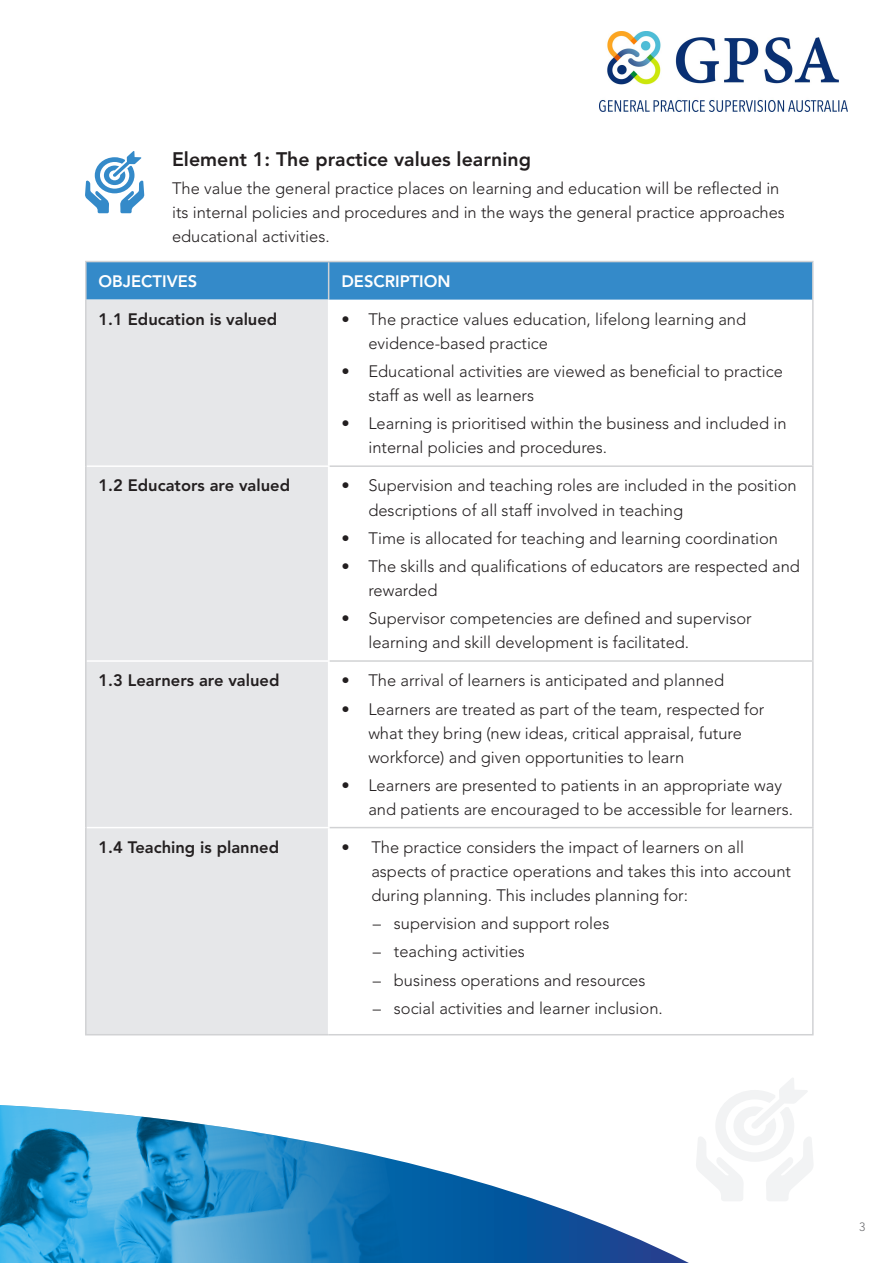
<style>
.page{position:relative;width:893px;height:1263px;background:#fff}
.page>*{position:absolute;margin:0;border:0;box-sizing:border-box;transform-origin:0 0}
.t1{font:800 19.5px "Avenir";color:#231f20}
.t2{font:300 16.5px/24px "Avenir";color:#231f20}
.t3{font:800 16.5px "Avenir";color:#231f20}
.t4{font:800 16.5px "Avenir";color:#fff}
.t5{font:300 12px "Avenir";color:#6c6d70}
</style>
<div class="page">
<div style="left:87px;top:262px;width:725px;height:38px;background:#348ac9"></div>
<div style="left:87px;top:300px;width:241px;height:734px;background:#e6e7e9"></div>
<hr style="left:328px;top:262px;width:1px;height:38px;background:#d1d2d4">
<hr style="left:329px;top:465px;width:485px;height:2px;background:#d1d2d4">
<hr style="left:329px;top:660px;width:485px;height:2px;background:#d1d2d4">
<hr style="left:329px;top:827px;width:485px;height:1px;background:#d1d2d4">
<hr style="left:87px;top:465px;width:242px;height:2px;background:#fff">
<hr style="left:87px;top:660px;width:242px;height:2px;background:#fff">
<hr style="left:87px;top:827px;width:242px;height:1px;background:#fff">
<hr style="left:85px;top:261px;width:244px;height:1px;background:#d1d2d4">
<hr style="left:85px;top:262px;width:2px;height:38px;background:#d1d2d4">
<hr style="left:329px;top:261px;width:485px;height:1px;background:#d1d2d4">
<hr style="left:812px;top:262px;width:2px;height:38px;background:#d1d2d4">
<hr style="left:85px;top:300px;width:2px;height:166px;background:#d1d2d4">
<hr style="left:812px;top:300px;width:2px;height:165px;background:#d1d2d4">
<hr style="left:85px;top:466px;width:2px;height:195px;background:#d1d2d4">
<hr style="left:812px;top:467px;width:2px;height:193px;background:#d1d2d4">
<hr style="left:85px;top:661px;width:2px;height:166px;background:#d1d2d4">
<hr style="left:812px;top:662px;width:2px;height:165px;background:#d1d2d4">
<hr style="left:85px;top:827px;width:2px;height:207px;background:#d1d2d4">
<hr style="left:812px;top:828px;width:2px;height:206px;background:#d1d2d4">
<hr style="left:85px;top:1034px;width:244px;height:1px;background:#d1d2d4">
<hr style="left:329px;top:1034px;width:485px;height:1px;background:#d1d2d4">
<svg style="left:403px;top:1161px;width:286px;height:102px"></svg>
<svg style="left:85px;top:151px;width:59px;height:62px"></svg>
<svg style="left:696px;top:1078px;width:117px;height:123px"></svg>
<img style="left:0;top:1105px;width:403px;height:158px">
<img style="left:600px;top:32px;width:248px;height:80px">
<p class="t1" style="left:172px;top:147px;width:360px">Element 1: The practice values learning</p>
<p class="t2" style="left:172px;top:176px;width:614px">The value the general practice places on learning and education will be reflected in its internal policies and procedures and in the ways the general practice approaches educational activities.</p>
<p class="t4" style="left:99px;top:271px;width:100px">OBJECTIVES</p>
<p class="t4" style="left:341px;top:271px;width:111px">DESCRIPTION</p>
<p class="t3" style="left:99px;top:309px;width:180px">1.1 Education is valued</p>
<p class="t2" style="left:368px;top:307px;width:379px;text-indent:-27px">• The practice values education, lifelong learning and evidence-based practice</p>
<p class="t2" style="left:368px;top:359px;width:416px;text-indent:-27px">• Educational activities are viewed as beneficial to practice staff as well as learners</p>
<p class="t2" style="left:368px;top:412px;width:420px;text-indent:-27px">• Learning is prioritised within the business and included in internal policies and procedures.</p>
<p class="t3" style="left:99px;top:476px;width:193px">1.2 Educators are valued</p>
<p class="t2" style="left:368px;top:474px;width:430px;text-indent:-27px">• Supervision and teaching roles are included in the position descriptions of all staff involved in teaching</p>
<p class="t2" style="left:341px;top:526px;width:438px">• Time is allocated for teaching and learning coordination</p>
<p class="t2" style="left:368px;top:554px;width:433px;text-indent:-27px">• The skills and qualifications of educators are respected and rewarded</p>
<p class="t2" style="left:368px;top:606px;width:385px;text-indent:-27px">• Supervisor competencies are defined and supervisor learning and skill development is facilitated.</p>
<p class="t3" style="left:99px;top:671px;width:182px">1.3 Learners are valued</p>
<p class="t2" style="left:341px;top:669px;width:384px">• The arrival of learners is anticipated and planned</p>
<p class="t2" style="left:368px;top:697px;width:397px;text-indent:-27px">• Learners are treated as part of the team, respected for what they bring (new ideas, critical appraisal, future workforce) and given opportunities to learn</p>
<p class="t2" style="left:368px;top:773px;width:426px;text-indent:-27px">• Learners are presented to patients in an appropriate way and patients are encouraged to be accessible for learners.</p>
<p class="t3" style="left:98px;top:837px;width:182px">1.4 Teaching is planned</p>
<p class="t2" style="left:371px;top:835px;width:421px;text-indent:-30px">• The practice considers the impact of learners on all aspects of practice operations and takes this into account during planning. This includes planning for:</p>
<p class="t2" style="left:373px;top:911px;width:238px">– supervision and support roles</p>
<p class="t2" style="left:373px;top:940px;width:154px">– teaching activities</p>
<p class="t2" style="left:373px;top:968px;width:274px">– business operations and resources</p>
<p class="t2" style="left:373px;top:996px;width:291px">– social activities and learner inclusion.</p>
<p class="t5" style="left:859px;top:1220px;width:8px">3</p>
</div>
